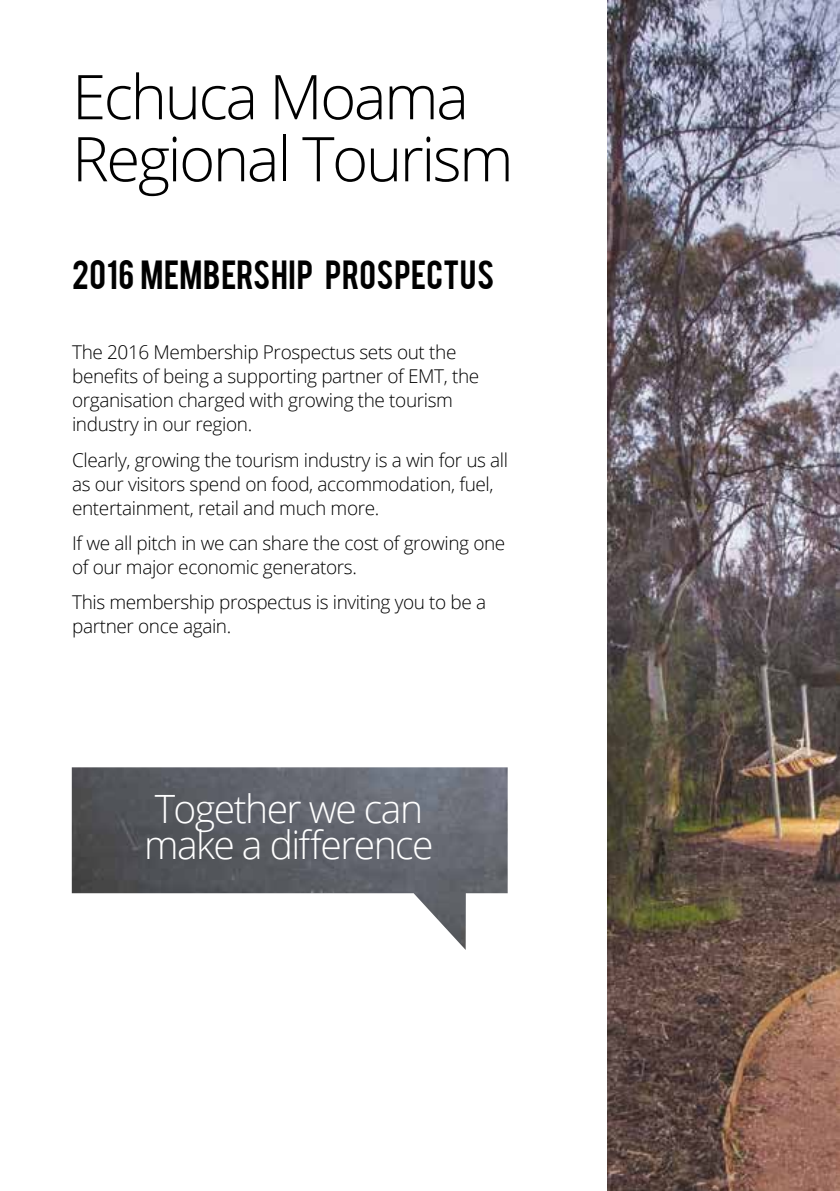
<style>
.page{position:relative;width:840px;height:1191px;background:#fff}
.page>*{position:absolute;margin:0;border:0;box-sizing:border-box;transform-origin:0 0}
.t1{font:300 61.8px/62px "Open Sans";letter-spacing:-.04em;color:#000}
.t2{font:300 39px/36px "Open Sans";letter-spacing:-.04em;color:#fff}
.t3{font:32px "Bebas";letter-spacing:.015em;color:#000}
.t4{font:300 19px/24px "Open Sans";letter-spacing:-.02em;color:#000}
</style>
<div class="page">
<img style="left:607px;top:0;width:232px;height:1191px">
<img style="left:72px;top:767px;width:435px;height:183px">
<h1 class="t1" style="left:72px;top:64px;width:443px">Echuca Moama<br>Regional Tourism</h1>
<h3 class="t3" style="left:72px;top:252px;width:423px">2016 MEMBERSHIP PROSPECTUS</h3>
<p class="t4" style="left:72px;top:340px;width:408px">The 2016 Membership Prospectus sets out the benefits of being a supporting partner of EMT, the organisation charged with growing the tourism industry in our region.</p>
<p class="t4" style="left:72px;top:447px;width:437px">Clearly, growing the tourism industry is a win for us all as our visitors spend on food, accommodation, fuel, entertainment, retail and much more.</p>
<p class="t4" style="left:72px;top:530px;width:434px">If we all pitch in we can share the cost of growing one of our major economic generators.</p>
<p class="t4" style="left:72px;top:590px;width:415px">This membership prospectus is inviting you to be a partner once again.</p>
<h2 class="t2" style="left:144px;top:790px;width:291px">Together we can make a difference</h2>
</div>
